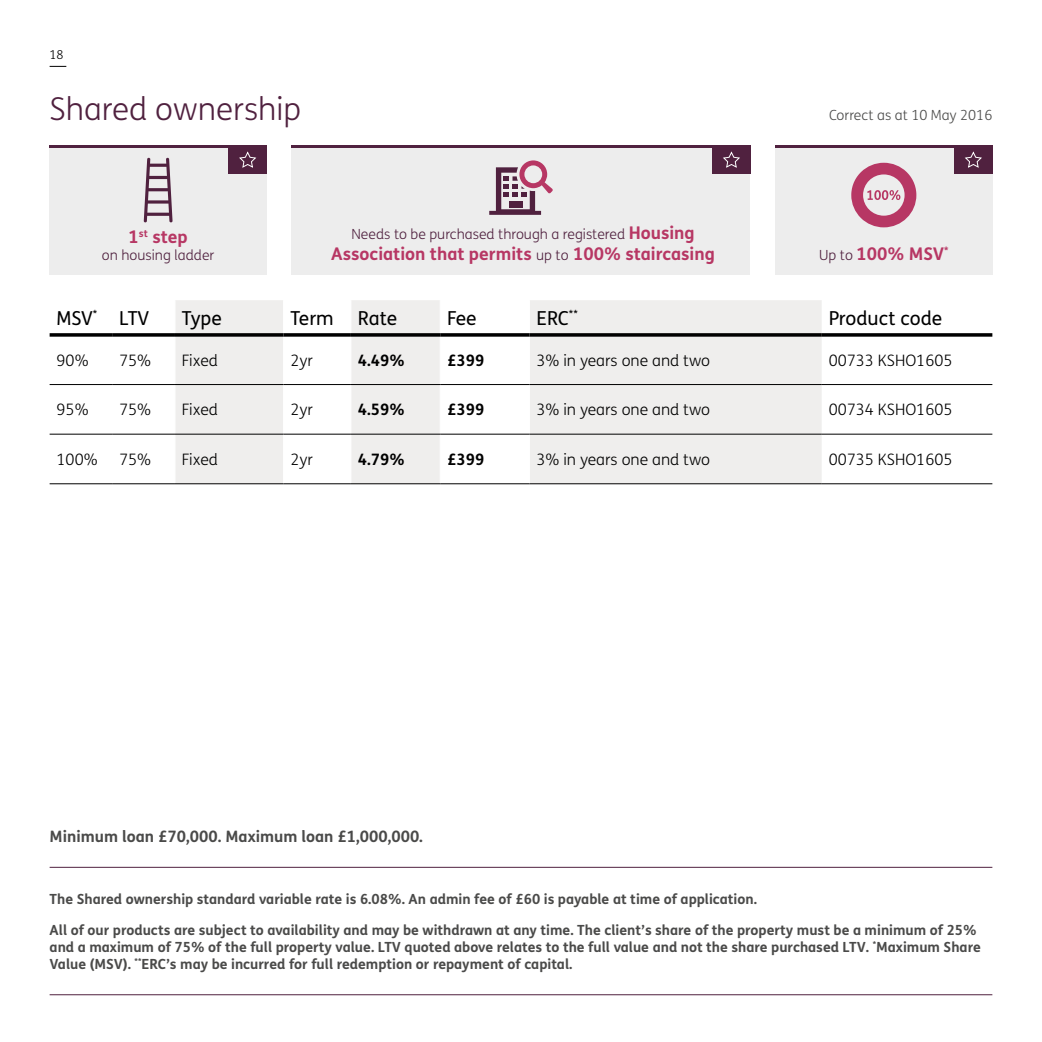
<style>
.page{position:relative;width:1042px;height:1042px;background:#fff}
.page>*{position:absolute;margin:0;border:0;box-sizing:border-box;transform-origin:0 0}
.t1{font:300 31.5px "FS Me";color:#50213f}
.t2{font:19.25px "FS Me";color:#000}
.t3{font:700 17.5px "FS Me";color:#b73764}
.t4{font:300 15.75px "FS Me";color:#000}
.t5{font:700 15.75px "FS Me";color:#4a4a49}
.t6{font:700 15.75px "FS Me";color:#000}
.t7{font:700 14px/16.8px "FS Me";color:#4a4a49}
.t8{font:300 14px "FS Me";color:#50213f}
.t9{font:300 14px "FS Me";color:#4a4a49}
.t10{font:300 12.25px "FS Me";color:#000}
.s1{font-weight:700;font-size:17.5px;color:#b73764}
.s2{font-weight:300;font-size:14px;color:#50213f}
</style>
<div class="page">
<svg style="left:50px;top:66px;width:16px;height:1px"></svg>
<svg style="left:175px;top:300px;width:647px;height:183px;fill:#efeeed"></svg>
<svg style="left:822px;top:385px;width:170px;height:49px"></svg>
<hr style="left:283px;top:300px;width:1px;height:33px;background:#fff">
<hr style="left:350px;top:300px;width:1px;height:33px;background:#fff">
<hr style="left:440px;top:300px;width:1px;height:33px;background:#fff">
<hr style="left:529px;top:300px;width:1px;height:33px;background:#fff">
<hr style="left:283px;top:337px;width:1px;height:47px;background:#fff">
<hr style="left:350px;top:337px;width:1px;height:47px;background:#fff">
<hr style="left:440px;top:337px;width:1px;height:47px;background:#fff">
<hr style="left:529px;top:337px;width:1px;height:47px;background:#fff">
<hr style="left:283px;top:385px;width:1px;height:49px;background:#fff">
<hr style="left:350px;top:385px;width:1px;height:49px;background:#fff">
<hr style="left:440px;top:385px;width:1px;height:49px;background:#fff">
<hr style="left:529px;top:385px;width:1px;height:49px;background:#fff">
<hr style="left:283px;top:434px;width:1px;height:49px;background:#fff">
<hr style="left:350px;top:434px;width:1px;height:49px;background:#fff">
<hr style="left:440px;top:434px;width:1px;height:49px;background:#fff">
<hr style="left:529px;top:434px;width:1px;height:49px;background:#fff">
<svg style="left:50px;top:333px;width:62px;height:4px"></svg>
<svg style="left:112px;top:333px;width:63px;height:4px"></svg>
<svg style="left:175px;top:333px;width:108px;height:4px"></svg>
<svg style="left:283px;top:333px;width:68px;height:4px"></svg>
<svg style="left:351px;top:333px;width:89px;height:4px"></svg>
<svg style="left:440px;top:333px;width:89px;height:4px"></svg>
<svg style="left:529px;top:333px;width:293px;height:4px"></svg>
<svg style="left:822px;top:333px;width:170px;height:4px"></svg>
<hr style="left:50px;top:434px;width:62px;height:1px;background:#000">
<hr style="left:112px;top:434px;width:63px;height:1px;background:#000">
<hr style="left:175px;top:434px;width:108px;height:1px;background:#000">
<hr style="left:283px;top:434px;width:68px;height:1px;background:#000">
<hr style="left:351px;top:434px;width:89px;height:1px;background:#000">
<hr style="left:440px;top:434px;width:89px;height:1px;background:#000">
<hr style="left:529px;top:434px;width:293px;height:1px;background:#000">
<hr style="left:822px;top:434px;width:170px;height:1px;background:#000">
<hr style="left:50px;top:483px;width:62px;height:1px;background:#000">
<hr style="left:112px;top:483px;width:63px;height:1px;background:#000">
<hr style="left:175px;top:483px;width:108px;height:1px;background:#000">
<hr style="left:283px;top:483px;width:68px;height:1px;background:#000">
<hr style="left:351px;top:483px;width:89px;height:1px;background:#000">
<hr style="left:440px;top:483px;width:89px;height:1px;background:#000">
<hr style="left:529px;top:483px;width:293px;height:1px;background:#000">
<hr style="left:822px;top:483px;width:170px;height:1px;background:#000">
<hr style="left:50px;top:384px;width:62px;height:1px;background:#000">
<hr style="left:112px;top:384px;width:63px;height:1px;background:#000">
<hr style="left:175px;top:384px;width:108px;height:1px;background:#000">
<hr style="left:283px;top:384px;width:68px;height:1px;background:#000">
<hr style="left:351px;top:384px;width:89px;height:1px;background:#000">
<hr style="left:440px;top:384px;width:89px;height:1px;background:#000">
<hr style="left:529px;top:384px;width:293px;height:1px;background:#000">
<hr style="left:822px;top:384px;width:170px;height:1px;background:#000">
<div style="left:775px;top:145px;width:217px;height:130px;background:#ededed"></div>
<div style="left:291px;top:145px;width:459px;height:130px;background:#ededed"></div>
<div style="left:50px;top:145px;width:217px;height:130px;background:#ededed"></div>
<svg style="left:851px;top:163px;width:65px;height:64px"></svg>
<hr style="left:50px;top:867px;width:942px;height:1px;background:#50213f">
<hr style="left:50px;top:994px;width:942px;height:1px;background:#50213f">
<div style="left:229px;top:146px;width:38px;height:28px;background:#50213f"></div>
<div style="left:712px;top:146px;width:38px;height:28px;background:#50213f"></div>
<div style="left:954px;top:146px;width:38px;height:28px;background:#50213f"></div>
<hr style="left:50px;top:145px;width:217px;height:3px;background:#50213f">
<hr style="left:291px;top:145px;width:459px;height:3px;background:#50213f">
<hr style="left:775px;top:145px;width:217px;height:3px;background:#50213f">
<svg style="left:239px;top:151px;width:18px;height:17px"></svg>
<svg style="left:723px;top:151px;width:17px;height:17px"></svg>
<svg style="left:964px;top:151px;width:18px;height:17px"></svg>
<svg style="left:144px;top:157px;width:28px;height:66px"></svg>
<svg style="left:489px;top:160px;width:64px;height:55px"></svg>
<p class="t10" style="left:50px;top:46px;width:16px">18</p>
<h1 class="t1" style="left:50px;top:88px;width:253px">Shared ownership</h1>
<p class="t3" style="left:129px;top:223px;width:61px">1<sup>st</sup> step</p>
<p class="t8" style="left:102px;top:245px;width:114px">on housing ladder</p>
<p class="t8" style="left:351px;top:224px;width:345px">Needs to be purchased through a registered <span class="s1">Housing</span></p>
<p class="t3" style="left:331px;top:240px;width:385px">Association that permits <span class="s2">up to</span> 100% staircasing</p>
<p class="t9" style="left:829px;top:106px;width:165px">Correct as at 10 May 2016</p>
<p class="t3" style="left:819px;top:240px;width:131px"><span class="s2">Up to</span> 100% MSV<sup>*</sup></p>
<h2 class="t2" style="left:57px;top:305px;width:94px">MSV<sup>*</sup> LTV</h2>
<h2 class="t2" style="left:182px;top:305px;width:41px">Type</h2>
<h2 class="t2" style="left:290px;top:305px;width:108px">Term Rate</h2>
<h2 class="t2" style="left:447px;top:305px;width:31px">Fee</h2>
<h2 class="t2" style="left:536px;top:305px;width:43px">ERC<sup>**</sup></h2>
<h2 class="t2" style="left:829px;top:305px;width:115px">Product code</h2>
<p class="t4" style="left:57px;top:349px;width:34px">90%</p>
<p class="t4" style="left:119px;top:349px;width:34px">75%</p>
<p class="t4" style="left:182px;top:349px;width:38px">Fixed</p>
<p class="t4" style="left:290px;top:349px;width:24px">2yr</p>
<p class="t6" style="left:358px;top:348px;width:48px">4.49%</p>
<p class="t6" style="left:447px;top:348px;width:39px">£399</p>
<p class="t4" style="left:536px;top:349px;width:175px">3% in years one and two</p>
<p class="t4" style="left:829px;top:349px;width:125px">00733 KSHO1605</p>
<p class="t4" style="left:57px;top:399px;width:34px">95%</p>
<p class="t4" style="left:119px;top:399px;width:34px">75%</p>
<p class="t4" style="left:182px;top:399px;width:38px">Fixed</p>
<p class="t4" style="left:290px;top:399px;width:24px">2yr</p>
<p class="t6" style="left:358px;top:397px;width:48px">4.59%</p>
<p class="t6" style="left:447px;top:397px;width:39px">£399</p>
<p class="t4" style="left:536px;top:399px;width:175px">3% in years one and two</p>
<p class="t4" style="left:829px;top:399px;width:125px">00734 KSHO1605</p>
<p class="t4" style="left:57px;top:449px;width:43px">100%</p>
<p class="t4" style="left:119px;top:449px;width:34px">75%</p>
<p class="t4" style="left:182px;top:449px;width:38px">Fixed</p>
<p class="t4" style="left:290px;top:449px;width:24px">2yr</p>
<p class="t6" style="left:358px;top:447px;width:48px">4.79%</p>
<p class="t6" style="left:447px;top:447px;width:39px">£399</p>
<p class="t4" style="left:536px;top:449px;width:175px">3% in years one and two</p>
<p class="t4" style="left:829px;top:449px;width:125px">00735 KSHO1605</p>
<p class="t5" style="left:50px;top:824px;width:375px">Minimum loan £70,000. Maximum loan £1,000,000.</p>
<p class="t7" style="left:50px;top:889px;width:709px">The Shared ownership standard variable rate is 6.08%. An admin fee of £60 is payable at time of application.</p>
<p class="t7" style="left:50px;top:921px;width:933px">All of our products are subject to availability and may be withdrawn at any time. The client’s share of the property must be a minimum of 25% and a maximum of 75% of the full property value. LTV quoted above relates to the full value and not the share purchased LTV. <sup>*</sup>Maximum Share<br>Value (MSV). <sup>**</sup>ERC’s may be incurred for full redemption or repayment of capital.</p>
</div>
